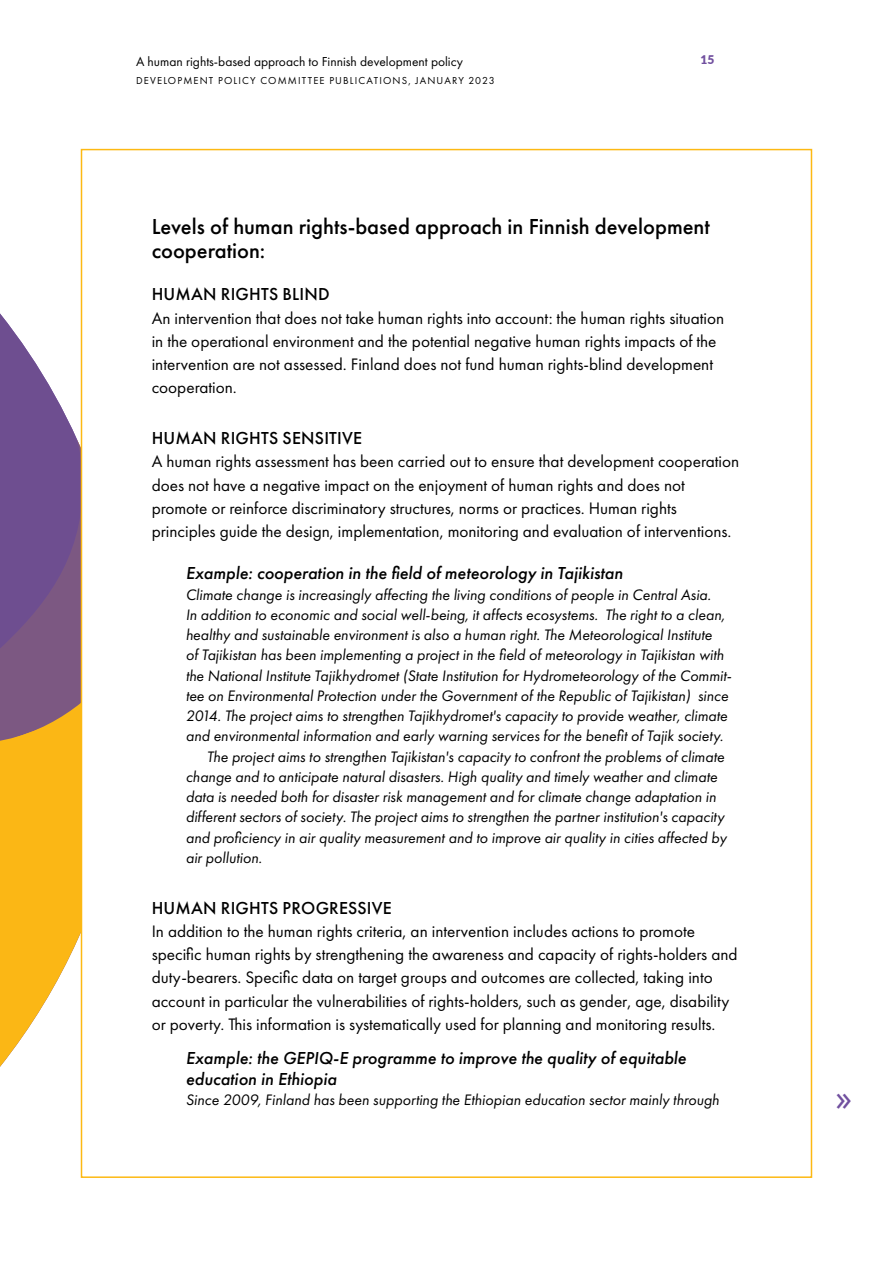
<style>
.page{position:relative;width:893px;height:1263px;background:#fff}
.page>*{position:absolute;margin:0;border:0;box-sizing:border-box;transform-origin:0 0}
.t1{font:40.8px "Futura PT";color:#71509f}
.H4_laatikon_otsikko{font:500 22.5px/24px "Futura PT";color:#000}
.H5_laatikko{font:italic 500 18px/21px "Futura PT";color:#000}
.H5_laatikko-2{font:500 18px "Futura PT";letter-spacing:.01em;color:#000}
.Leipis_EKA_KPL{font:17.25px/23.2px "Futura PT";color:#000}
.Leipis_EKA_KPL-2{font:italic 15.75px/20.2px "Futura PT";color:#000}
.Leipis_sisennetty_P{font:italic 15.75px/20.2px "Futura PT";color:#000}
.t2{font:13.5px "Futura PT";color:#000}
.t3{font:900 12px "Lato";color:#71509f}
.t4{font:10.5px "Futura PT";letter-spacing:.11em;color:#000}
</style>
<div class="page">
<svg style="left:0;top:854px;width:81px;height:213px;fill:#fbb715"></svg>
<svg style="left:0;top:313px;width:81px;height:541px;background:#a37d7b"></svg>
<div style="left:81px;top:149px;width:731px;height:1029px;background:#fff;border:2px solid #fdb913"></div>
<p class="t2" style="left:136px;top:53px;width:328px">A human rights-based approach to Finnish development policy</p>
<p class="t3" style="left:700px;top:51px;width:15px">15</p>
<p class="t4" style="left:136px;top:74px;width:360px">DEVELOPMENT POLICY COMMITTEE PUBLICATIONS, JANUARY 2023</p>
<p class="H4_laatikon_otsikko" style="left:152px;top:215px;width:560px">Levels of human rights-based approach in Finnish development cooperation:</p>
<p class="H5_laatikko-2" style="left:152px;top:283px;width:179px">HUMAN RIGHTS BLIND</p>
<p class="Leipis_EKA_KPL" style="left:152px;top:306px;width:574px">An intervention that does not take human rights into account: the human rights situation in the operational environment and the potential negative human rights impacts of the intervention are not assessed. Finland does not fund human rights-blind development cooperation.</p>
<p class="H5_laatikko-2" style="left:152px;top:427px;width:212px">HUMAN RIGHTS SENSITIVE</p>
<p class="Leipis_EKA_KPL" style="left:152px;top:450px;width:589px">A human rights assessment has been carried out to ensure that development cooperation does not have a negative impact on the enjoyment of human rights and does not promote or reinforce discriminatory structures, norms or practices. Human rights principles guide the design, implementation, monitoring and evaluation of interventions.</p>
<p class="H5_laatikko" style="left:186px;top:563px;width:439px">Example: cooperation in the field of meteorology in Tajikistan</p>
<p class="Leipis_EKA_KPL-2" style="left:186px;top:584px;width:547px">Climate change is increasingly affecting the living conditions of people in Central Asia.<br>In addition to economic and social well-being, it affects ecosystems. The right to a clean, healthy and sustainable environment is also a human right. The Meteorological Institute<br>of Tajikistan has been implementing a project in the field of meteorology in Tajikistan with the National Institute Tajikhydromet (State Institution for Hydrometeorology of the Commit&shy;tee on Environmental Protection under the Government of the Republic of Tajikistan) since 2014. The project aims to strengthen Tajikhydromet's capacity to provide weather, climate and environmental information and early warning services for the benefit of Tajik society.</p>
<p class="Leipis_sisennetty_P" style="left:186px;top:746px;width:543px;text-indent:21px">The project aims to strengthen Tajikistan's capacity to confront the problems of climate change and to anticipate natural disasters. High quality and timely weather and climate data is needed both for disaster risk management and for climate change adaptation in different sectors of society. The project aims to strengthen the partner institution's capacity and proficiency in air quality measurement and to improve air quality in cities affected by air pollution.</p>
<p class="H5_laatikko-2" style="left:152px;top:897px;width:241px">HUMAN RIGHTS PROGRESSIVE</p>
<p class="Leipis_EKA_KPL" style="left:152px;top:919px;width:587px">In addition to the human rights criteria, an intervention includes actions to promote specific human rights by strengthening the awareness and capacity of rights-holders and duty-bearers. Specific data on target groups and outcomes are collected, taking into account in particular the vulnerabilities of rights-holders, such as gender, age, disability or poverty. This information is systematically used for planning and monitoring results.</p>
<p class="H5_laatikko" style="left:186px;top:1047px;width:502px">Example: the GEPIQ-E programme to improve the quality of equitable education in Ethiopia</p>
<p class="Leipis_sisennetty_P" style="left:186px;top:1089px;width:535px">Since 2009, Finland has been supporting the Ethiopian education sector mainly through</p>
<h1 class="t1" style="left:835px;top:1072px;width:19px">»</h1>
</div>
